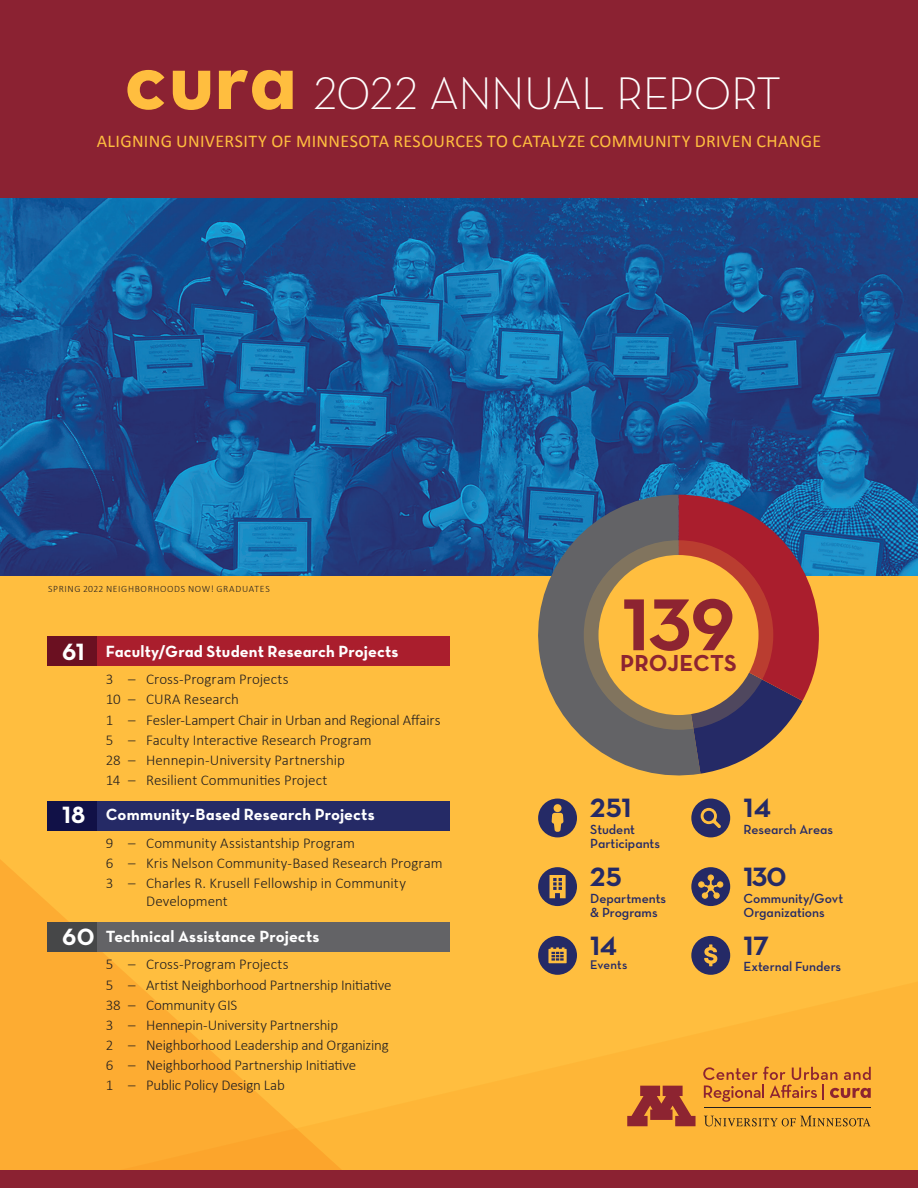
<style>
.page{position:relative;width:918px;height:1188px;background:#fff}
.page>*{position:absolute;margin:0;border:0;box-sizing:border-box;transform-origin:0 0}
.Body{font:74.7px "Neutra Text Bold Alt";color:#8d2431}
.Body-2{font:46.5px "Neutra Text Light Alt";letter-spacing:-.02em;color:#fff}
.Cover-Numbers{font:27px "Neutra Text Bold Alt";letter-spacing:-.005em;color:#252a66}
.Body-3{font:23.55px "Neutra Text Bold Alt";color:#8d2431}
.Body-4{font:18px "Calibri";letter-spacing:.02em;color:#ffbe3f}
.Body-5{font:16.5px "Neutra Text Bold Alt";letter-spacing:.005em;color:#fff}
.Body-6{font:300 15px/18px "Calibri";letter-spacing:-.005em;color:#231f20}
.Cover-Items{font:13.5px/14.2px "Neutra Text Demi Alt";color:#252a66}
.Cover-Numbers-2{font:12.75px "Neutra Text Demi Alt";letter-spacing:.005em;color:#252a66}
.Photo_Credit{font:300 9.75px "Calibri";letter-spacing:.065em;color:#231f20}
.s1{font-size:24px}
</style>
<div class="page">
<div style="left:0;top:565px;width:918px;height:623px;background:#ffbe3f"></div>
<svg style="left:0;top:860px;width:377px;height:118px"></svg>
<svg style="left:0;top:978px;width:918px;height:193px"></svg>
<img style="left:0;top:198px;width:918px;height:378px">
<div style="left:0;top:0;width:918px;height:198px;background:#8b2232"></div>
<svg style="left:127px;top:70px;width:37px;height:40px"></svg>
<svg style="left:173px;top:71px;width:37px;height:39px"></svg>
<svg style="left:219px;top:70px;width:74px;height:40px"></svg>
<div style="left:61px;top:636px;width:389px;height:29px;background:#aa1e2d"></div>
<div style="left:47px;top:636px;width:50px;height:29px;background:#6b1021"></div>
<div style="left:61px;top:922px;width:389px;height:29px;background:#636366"></div>
<div style="left:47px;top:922px;width:50px;height:29px;background:#464748"></div>
<div style="left:61px;top:801px;width:389px;height:29px;background:#252a66"></div>
<div style="left:47px;top:801px;width:50px;height:29px;background:#111147"></div>
<svg style="left:627px;top:1086px;width:69px;height:40px"></svg>
<hr style="left:704px;top:1107px;width:167px;height:1px;background:#231f20">
<svg style="left:704px;top:1116px;width:166px;height:10px"></svg>
<svg style="left:703px;top:1067px;width:168px;height:35px"></svg>
<svg style="left:528px;top:495px;width:170px;height:281px;fill:#636366"></svg>
<svg style="left:679px;top:495px;width:140px;height:279px"></svg>
<svg style="left:584px;top:540px;width:189px;height:190px"></svg>
<div style="left:0;top:1171px;width:918px;height:17px;background:#8b2232"></div>
<div style="left:691px;top:799px;width:39px;height:38px;background:#252a66;border-radius:50%"></div>
<svg style="left:700px;top:807px;width:21px;height:21px"></svg>
<div style="left:538px;top:799px;width:39px;height:38px;background:#252a66;border-radius:50%"></div>
<svg style="left:552px;top:813px;width:11px;height:19px"></svg>
<div style="left:554px;top:804px;width:8px;height:8px;background:#ffbe3f;border-radius:50%"></div>
<div style="left:691px;top:867px;width:39px;height:39px;background:#252a66;border-radius:50%"></div>
<svg style="left:698px;top:875px;width:26px;height:24px"></svg>
<div style="left:538px;top:867px;width:39px;height:39px;background:#252a66;border-radius:50%"></div>
<svg style="left:550px;top:875px;width:16px;height:23px"></svg>
<div style="left:691px;top:936px;width:39px;height:39px;background:#252a66;border-radius:50%"></div>
<svg style="left:704px;top:944px;width:13px;height:22px"></svg>
<div style="left:538px;top:936px;width:39px;height:39px;background:#252a66;border-radius:50%"></div>
<svg style="left:548px;top:947px;width:19px;height:16px"></svg>
<p class="Body-2" style="left:313px;top:65px;width:470px">2022 ANNUAL REPORT</p>
<p class="Body-4" style="left:97px;top:129px;width:726px">ALIGNING UNIVERSITY OF MINNESOTA RESOURCES TO CATALYZE COMMUNITY DRIVEN CHANGE</p>
<p class="Photo_Credit" style="left:48px;top:583px;width:223px">SPRING 2022 NEIGHBORHOODS NOW! GRADUATES</p>
<p class="Body-5" style="left:62px;top:641px;width:338px"><span class="s1">61</span> Faculty/Grad Student Research Projects</p>
<p class="Body-6" style="left:106px;top:670px;width:184px">3 – Cross-Program Projects</p>
<p class="Body-6" style="left:106px;top:690px;width:135px">10 – CURA Research</p>
<p class="Body-6" style="left:106px;top:710px;width:336px">1 – Fesler-Lampert Chair in Urban and Regional Affairs</p>
<p class="Body-6" style="left:106px;top:731px;width:268px">5 – Faculty Interactive Research Program</p>
<p class="Body-6" style="left:106px;top:751px;width:241px">28 – Hennepin-University Partnership</p>
<p class="Body-6" style="left:106px;top:771px;width:223px">14 – Resilient Communities Project</p>
<p class="Body-5" style="left:62px;top:804px;width:314px"><span class="s1">18</span> Community-Based Research Projects</p>
<p class="Body-6" style="left:106px;top:834px;width:251px">9 – Community Assistantship Program</p>
<p class="Body-6" style="left:106px;top:854px;width:338px">6 – Kris Nelson Community-Based Research Program</p>
<p class="Body-6" style="left:146px;top:874px;width:261px;text-indent:-40px">3 – Charles R. Krusell Fellowship in Community<br>Development</p>
<p class="Body-5" style="left:62px;top:926px;width:259px"><span class="s1">60</span> Technical Assistance Projects</p>
<p class="Body-6" style="left:106px;top:955px;width:184px">5 – Cross-Program Projects</p>
<p class="Body-6" style="left:106px;top:975px;width:287px">5 – Artist Neighborhood Partnership Initiative</p>
<p class="Body-6" style="left:106px;top:996px;width:133px">38 – Community GIS</p>
<p class="Body-6" style="left:106px;top:1016px;width:234px">3 – Hennepin-University Partnership</p>
<p class="Body-6" style="left:106px;top:1036px;width:285px">2 – Neighborhood Leadership and Organizing</p>
<p class="Body-6" style="left:106px;top:1056px;width:252px">6 – Neighborhood Partnership Initiative</p>
<p class="Body-6" style="left:106px;top:1076px;width:181px">1 – Public Policy Design Lab</p>
<p class="Body" style="left:622px;top:578px;width:115px">139</p>
<p class="Body-3" style="left:620px;top:648px;width:118px">PROJECTS</p>
<p class="Cover-Numbers" style="left:590px;top:791px;width:43px">251</p>
<p class="Cover-Items" style="left:590px;top:822px;width:71px">Student<br>Participants</p>
<p class="Cover-Numbers" style="left:590px;top:860px;width:33px">25</p>
<p class="Cover-Items" style="left:590px;top:891px;width:78px">Departments &amp; Programs</p>
<p class="Cover-Numbers" style="left:590px;top:929px;width:29px">14</p>
<p class="Cover-Numbers-2" style="left:590px;top:957px;width:39px">Events</p>
<p class="Cover-Numbers" style="left:743px;top:791px;width:29px">14</p>
<p class="Cover-Items" style="left:743px;top:822px;width:91px">Research Areas</p>
<p class="Cover-Numbers" style="left:743px;top:860px;width:45px">130</p>
<p class="Cover-Items" style="left:743px;top:891px;width:101px">Community/Govt<br>Organizations</p>
<p class="Cover-Numbers" style="left:743px;top:929px;width:27px">17</p>
<p class="Cover-Items" style="left:743px;top:960px;width:99px">External Funders</p>
</div>
